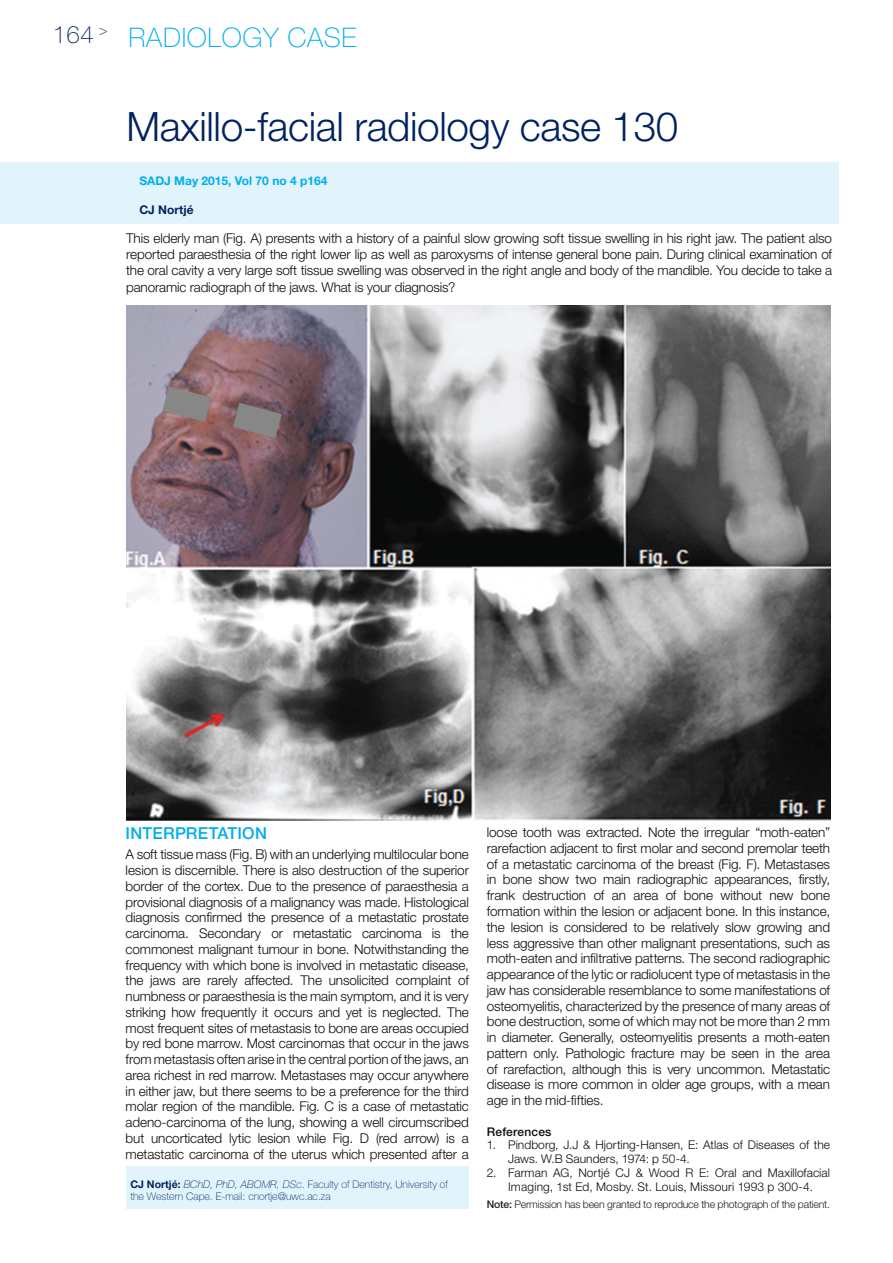
<style>
.page{position:relative;width:893px;height:1263px;background:#fff}
.page>*{position:absolute;margin:0;border:0;box-sizing:border-box;transform-origin:0 0}
.t1{font:300 40.5px "Helvetica Neue LT Std";letter-spacing:-.01em;color:#002261}
.t2{font:100 27px "Helvetica Neue LT Std";letter-spacing:.025em;color:#00aeef}
.t3{font:500 16.5px "Helvetica Neue LT Std";letter-spacing:.01em;color:#00aeef}
.t4{font:300 13.5px/15.8px "Helvetica Neue LT Std";letter-spacing:-.01em;color:#110a0c;text-align:justify}
.t5{font:300 12px/13.8px "Helvetica Neue LT Std";letter-spacing:.005em;color:#110a0c}
.t6{font:700 12px "Helvetica Neue LT Std";color:#00aeef}
.t7{font:500 12px "Helvetica Neue LT Std";color:#110a0c}
.t8{font:700 12px "Helvetica Neue LT Std";color:#002261}
.t9{font:100 10.5px/12.6px "Helvetica Neue LT Std";color:#002261}
.t10{font:300 10.5px "Helvetica Neue LT Std";letter-spacing:-.02em;color:#231f20}
.s1{font-size:24px;color:#002261}
.s2{font-weight:700}
.s3{font-style:italic}
.s4{font-weight:500}
</style>
<div class="page">
<div style="left:0;top:163px;width:838px;height:61px;background:#e1f4fc"></div>
<img style="left:127px;top:306px;width:703px;height:514px">
<div style="left:126px;top:1167px;width:343px;height:42px;background:#e1f4fc"></div>
<svg style="left:233px;top:403px;width:49px;height:35px;background:#837678"></svg>
<svg style="left:162px;top:386px;width:49px;height:36px;background:#8e7f80"></svg>
<h2 class="t2" style="left:53px;top:22px;width:306px"><span class="s1">164</span> <sup>&gt;</sup> radiology case</h2>
<h1 class="t1" style="left:126px;top:102px;width:553px">Maxillo-facial radiology case 130</h1>
<p class="t6" style="left:139px;top:174px;width:190px">SADJ May 2015, Vol 70 no 4 p164</p>
<p class="t8" style="left:139px;top:202px;width:56px">CJ Nortjé</p>
<p class="t4" style="left:126px;top:230px;width:707px;line-height:16.2px">This elderly man (Fig. A) presents with a history of a painful slow growing soft tissue swelling in his right jaw. The patient also reported paraesthesia of the right lower lip as well as paroxysms of intense general bone pain. During clinical examination of the oral cavity a very large soft tissue swelling was observed in the right angle and body of the mandible. You decide to take a panoramic radiograph of the jaws. What is your diagnosis?</p>
<p class="t3" style="left:126px;top:823px;width:50px">Interpr</p>
<p class="t3" style="left:198px;top:823px;width:71px">etation</p>
<p class="t4" style="left:126px;top:846px;width:345px">A soft tissue mass (Fig. B) with an underlying multilocular bone lesion is discernible. There is also destruction of the superior border of the cortex. Due to the presence of paraesthesia a provisional diagnosis of a malignancy was made. Histological diagnosis confirmed the presence of a metastatic prostate carcinoma. Secondary or metastatic carcinoma is the commonest malignant tumour in bone. Notwithstanding the frequency with which bone is involved in metastatic disease, the jaws are rarely affected. The unsolicited complaint of numbness or paraesthesia is the main symptom, and it is very striking how frequently it occurs and yet is neglected. The most frequent sites of metastasis to bone are areas occupied by red bone marrow. Most carcinomas that occur in the jaws from metastasis often arise in the central portion of the jaws, an area richest in red marrow. Metastases may occur anywhere in either jaw, but there seems to be a preference for the third molar region of the mandible. Fig. C is a case of metastatic adeno-carcinoma of the lung, showing a well circumscribed but uncorticated lytic lesion while Fig. D (red arrow) is a metastatic carcinoma of the uterus which presented after a</p>
<p class="t9" style="left:130px;top:1177px;width:319px"><span class="s2">CJ Nortjé:</span> <span class="s3">BChD, PhD, ABOMR, DSc</span>. Faculty of Dentistry, University of the Western Cape. E-mail: cnortje@uwc.ac.za</p>
<p class="t4" style="left:487px;top:824px;width:345px">loose tooth was extracted. Note the irregular “moth-eaten” rarefaction adjacent to first molar and second premolar teeth of a metastatic carcinoma of the breast (Fig. F). Metastases in bone show two main radiographic appearances, firstly, frank destruction of an area of bone without new bone formation within the lesion or adjacent bone. In this instance, the lesion is considered to be relatively slow growing and less aggressive than other malignant presentations, such as moth-eaten and infiltrative patterns. The second radiographic appearance of the lytic or radiolucent type of metastasis in the jaw has considerable resemblance to some manifestations of osteomyelitis, characterized by the presence of many areas of bone destruction, some of which may not be more than 2 mm in diameter. Generally, osteomyelitis presents a moth-eaten pattern only. Pathologic fracture may be seen in the area of rarefaction, although this is very uncommon. Metastatic disease is more common in older age groups, with a mean age in the mid-fifties.</p>
<p class="t7" style="left:487px;top:1124px;width:66px">References</p>
<p class="t5" style="left:508px;top:1138px;width:323px;text-indent:-21px">1. Pindborg, J.J &amp; Hjorting-Hansen, E: Atlas of Diseases of the<br>Jaws. W.B Saunders, 1974: p 50-4.</p>
<p class="t5" style="left:487px;top:1165px;width:345px;line-height:14.4px;text-align:center">2. Farman AG, Nortjé CJ &amp; Wood R E: Oral and Maxillofacial<br>Imaging, 1st Ed, Mosby. St. Louis, Missouri 1993 p 300-4.</p>
<p class="t10" style="left:487px;top:1198px;width:345px"><span class="s4">Note:</span> Permission has been granted to reproduce the photograph of the patient.</p>
</div>
